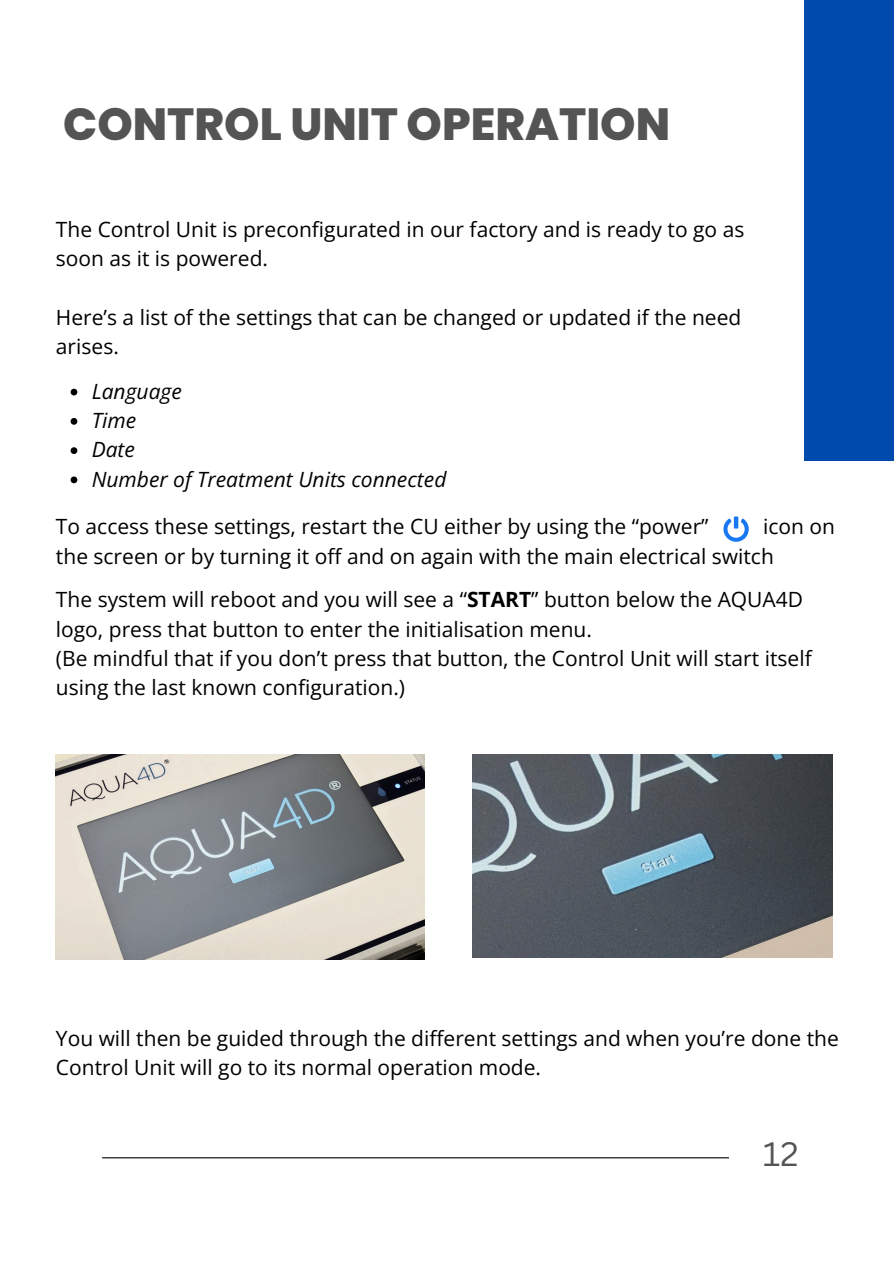
<style>
.page{position:relative;width:894px;height:1264px;background:#fff}
.page>*{position:absolute;margin:0;border:0;box-sizing:border-box;transform-origin:0 0}
.t1{font:800 45px "Poppins";color:#545454}
.t2{font:33px "Canva Sans";color:#545454}
.t3{font:21px/29.2px "Open Sans";color:#000}
.t4{font:italic 21px "Open Sans";color:#000}
.s1{font-weight:700}
</style>
<div class="page">
<img style="left:56px;top:755px;width:368px;height:204px">
<img style="left:472px;top:755px;width:360px;height:202px">
<svg style="left:723px;top:516px;width:25px;height:26px"></svg>
<svg style="left:71px;top:389px;width:6px;height:6px"></svg>
<svg style="left:71px;top:418px;width:6px;height:7px"></svg>
<svg style="left:71px;top:447px;width:6px;height:7px"></svg>
<svg style="left:71px;top:476px;width:6px;height:7px"></svg>
<hr style="left:102px;top:1157px;width:626px;height:1px;background:#000">
<div style="left:804px;top:0;width:89px;height:461px;background:#004aad"></div>
<p class="t1" style="left:63px;top:92px;width:608px">CONTROL UNIT OPERATION</p>
<h1 class="t3" style="left:56px;top:214px;width:689px">The Control Unit is preconfigurated in our factory and is ready to go as soon as it is powered.</h1>
<p class="t3" style="left:56px;top:302px;width:686px">Here’s a list of the settings that can be changed or updated if the need arises.</p>
<p class="t4" style="left:92px;top:376px;width:92px">Language</p>
<p class="t4" style="left:92px;top:405px;width:46px">Time</p>
<p class="t4" style="left:92px;top:435px;width:45px">Date</p>
<p class="t4" style="left:92px;top:464px;width:356px">Number of Treatment Units connected</p>
<p class="t3" style="left:56px;top:511px;width:654px">To access these settings, restart the CU either by using the “power”</p>
<p class="t3" style="left:56px;top:511px;width:780px;text-indent:707px">icon on the screen or by turning it off and on again with the main electrical switch</p>
<p class="t3" style="left:56px;top:584px;width:748px">The system will reboot and you will see a “<span class="s1">START</span>” button below the AQUA4D logo, press that button to enter the initialisation menu.</p>
<p class="t3" style="left:56px;top:643px;width:757px">(Be mindful that if you don’t press that button, the Control Unit will start itself using the last known configuration.)</p>
<p class="t3" style="left:56px;top:1022px;width:784px">You will then be guided through the different settings and when you’re done the<br>Control Unit will go to its normal operation mode.</p>
<p class="t2" style="left:762px;top:1130px;width:37px">12</p>
</div>
